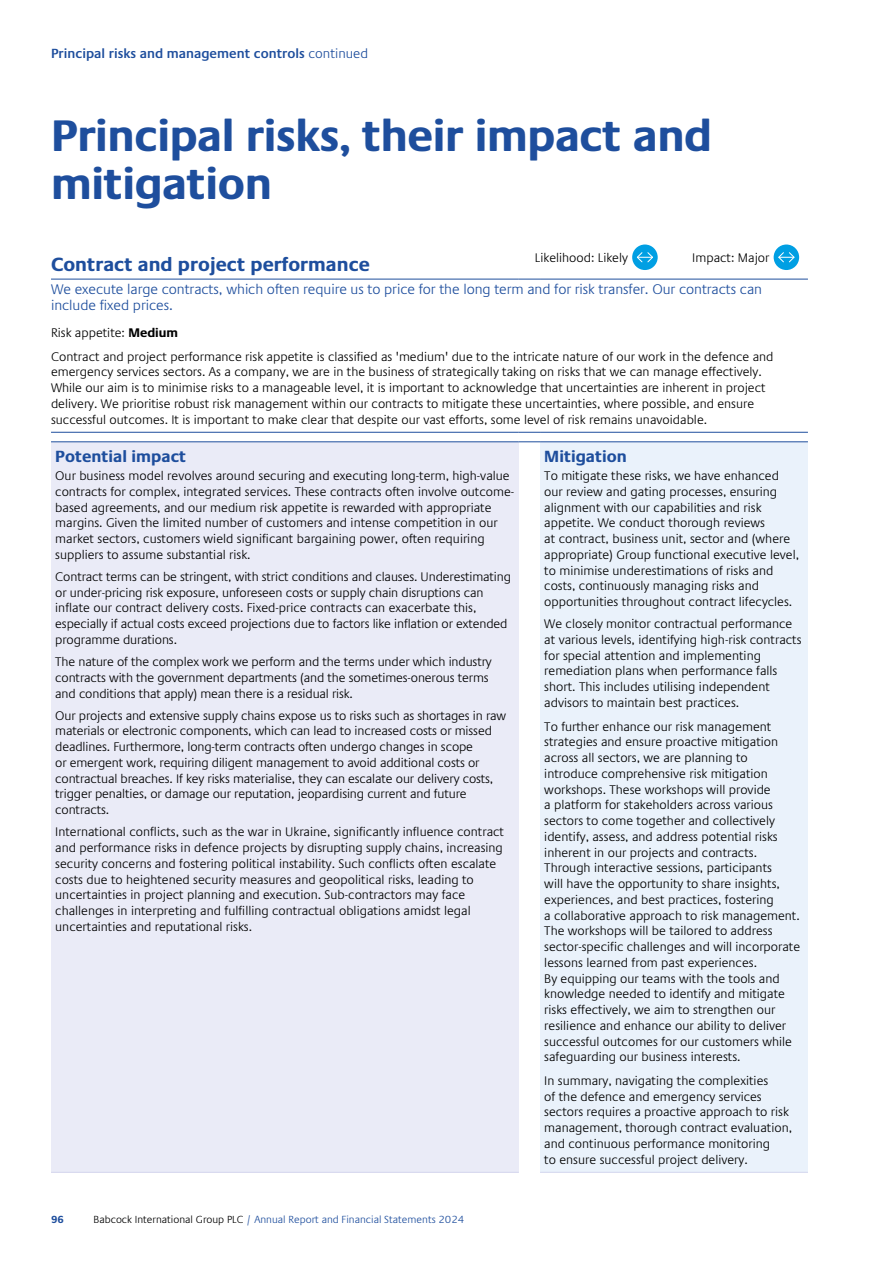
<style>
.page{position:relative;width:893px;height:1263px;background:#fff}
.page>*{position:absolute;margin:0;border:0;box-sizing:border-box;transform-origin:0 0}
.t1{font:700 45px/48px "Praxis Com";letter-spacing:-.01em;color:#1e4e9d}
.t2{font:700 19.5px "Praxis Com";color:#1e4e9d}
.t3{font:700 16.5px "Praxis Com";color:#1e4e9d}
.t4{font:300 14.25px/16.5px "Praxis Com";letter-spacing:-.005em;color:#1e4e9d}
.t5{font:600 13.5px "Praxis Com";color:#1e4e9d}
.t6{font:300 12.75px/15.8px "Praxis Com";color:#000}
.t7{font:300 10.5px "Praxis Com";color:#1e4e9d}
.t8{font:700 10.5px "Praxis Com";color:#1e4e9d}
.s1{font-weight:300}
.s2{font-weight:700}
.s3{color:#000}
</style>
<div class="page">
<div style="left:51px;top:442px;width:468px;height:730px;background:#eaebf7"></div>
<div style="left:540px;top:442px;width:268px;height:730px;background:#eaf2fb"></div>
<hr style="left:51px;top:279px;width:468px;height:1px;background:#1e4e9d">
<svg style="left:519px;top:279px;width:21px;height:1px"></svg>
<hr style="left:540px;top:279px;width:268px;height:1px;background:#1e4e9d">
<hr style="left:51px;top:432px;width:468px;height:1px;background:#1e4e9d">
<svg style="left:519px;top:432px;width:21px;height:1px"></svg>
<hr style="left:540px;top:432px;width:268px;height:1px;background:#1e4e9d">
<hr style="left:51px;top:442px;width:468px;height:1px;background:#1e4e9d">
<svg style="left:519px;top:442px;width:21px;height:1px"></svg>
<hr style="left:540px;top:442px;width:268px;height:1px;background:#1e4e9d">
<hr style="left:51px;top:1172px;width:468px;height:1px;background:#d5d7ee">
<hr style="left:540px;top:1172px;width:268px;height:1px;background:#d5d7ee">
<div style="left:632px;top:244px;width:26px;height:26px;background:#009fe3;border-radius:50%"></div>
<svg style="left:636px;top:252px;width:17px;height:11px"></svg>
<div style="left:774px;top:244px;width:25px;height:26px;background:#009fe3;border-radius:50%"></div>
<svg style="left:778px;top:252px;width:17px;height:11px"></svg>
<p class="t5" style="left:51px;top:45px;width:319px">Principal risks and management controls <span class="s1">continued</span></p>
<h1 class="t1" style="left:51px;top:112px;width:663px">Principal risks, their impact and mitigation</h1>
<p class="t6" style="left:535px;top:250px;width:94px">Likelihood: Likely</p>
<p class="t6" style="left:692px;top:250px;width:79px">Impact: Major</p>
<h2 class="t2" style="left:51px;top:252px;width:320px">Contract and project performance</h2>
<p class="t4" style="left:51px;top:281px;width:713px">We execute large contracts, which often require us to price for the long term and for risk transfer. Our contracts can include fixed prices.</p>
<p class="t6" style="left:51px;top:321px;width:724px;line-height:23.7px">Risk appetite: <span class="s2">Medium<br></span>Contract and project performance risk appetite is classified as 'medium' due to the intricate nature of our work in the defence and</p>
<p class="t6" style="left:51px;top:364px;width:716px">emergency services sectors. As a company, we are in the business of strategically taking on risks that we can manage effectively.<br>While our aim is to minimise risks to a manageable level, it is important to acknowledge that uncertainties are inherent in project delivery. We prioritise robust risk management within our contracts to mitigate these uncertainties, where possible, and ensure successful outcomes. It is important to make clear that despite our vast efforts, some level of risk remains unavoidable.</p>
<p class="t3" style="left:55px;top:447px;width:132px">Potential impact</p>
<p class="t6" style="left:55px;top:468px;width:460px">Our business model revolves around securing and executing long-term, high-value contracts for complex, integrated services. These contracts often involve outcome&shy;based agreements, and our medium risk appetite is rewarded with appropriate margins. Given the limited number of customers and intense competition in our market sectors, customers wield significant bargaining power, often requiring suppliers to assume substantial risk.</p>
<p class="t6" style="left:55px;top:569px;width:457px">Contract terms can be stringent, with strict conditions and clauses. Underestimating or under-pricing risk exposure, unforeseen costs or supply chain disruptions can inflate our contract delivery costs. Fixed-price contracts can exacerbate this, especially if actual costs exceed projections due to factors like inflation or extended programme durations.</p>
<p class="t6" style="left:55px;top:654px;width:438px">The nature of the complex work we perform and the terms under which industry contracts with the government departments (and the sometimes-onerous terms and conditions that apply) mean there is a residual risk.</p>
<p class="t6" style="left:55px;top:708px;width:452px">Our projects and extensive supply chains expose us to risks such as shortages in raw materials or electronic components, which can lead to increased costs or missed deadlines. Furthermore, long-term contracts often undergo changes in scope<br>or emergent work, requiring diligent management to avoid additional costs or contractual breaches. If key risks materialise, they can escalate our delivery costs, trigger penalties, or damage our reputation, jeopardising current and future contracts.</p>
<p class="t6" style="left:55px;top:824px;width:450px">International conflicts, such as the war in Ukraine, significantly influence contract and performance risks in defence projects by disrupting supply chains, increasing security concerns and fostering political instability. Such conflicts often escalate costs due to heightened security measures and geopolitical risks, leading to uncertainties in project planning and execution. Sub-contractors may face challenges in interpreting and fulfilling contractual obligations amidst legal uncertainties and reputational risks.</p>
<p class="t3" style="left:544px;top:447px;width:84px">Mitigation</p>
<p class="t6" style="left:544px;top:468px;width:256px">To mitigate these risks, we have enhanced our review and gating processes, ensuring alignment with our capabilities and risk appetite. We conduct thorough reviews<br>at contract, business unit, sector and (where appropriate) Group functional executive level, to minimise underestimations of risks and costs, continuously managing risks and opportunities throughout contract lifecycles.</p>
<p class="t6" style="left:544px;top:616px;width:259px">We closely monitor contractual performance at various levels, identifying high-risk contracts for special attention and implementing remediation plans when performance falls short. This includes utilising independent advisors to maintain best practices.</p>
<p class="t6" style="left:544px;top:718px;width:257px">To further enhance our risk management strategies and ensure proactive mitigation across all sectors, we are planning to introduce comprehensive risk mitigation workshops. These workshops will provide<br>a platform for stakeholders across various sectors to come together and collectively identify, assess, and address potential risks inherent in our projects and contracts.<br>Through interactive sessions, participants<br>will have the opportunity to share insights, experiences, and best practices, fostering<br>a collaborative approach to risk management.<br>The workshops will be tailored to address sector-specific challenges and will incorporate lessons learned from past experiences.<br>By equipping our teams with the tools and knowledge needed to identify and mitigate risks effectively, we aim to strengthen our resilience and enhance our ability to deliver successful outcomes for our customers while safeguarding our business interests.</p>
<p class="t6" style="left:544px;top:1073px;width:249px">In summary, navigating the complexities<br>of the defence and emergency services sectors requires a proactive approach to risk management, thorough contract evaluation, and continuous performance monitoring<br>to ensure successful project delivery.</p>
<p class="t8" style="left:51px;top:1213px;width:14px">96</p>
<p class="t7" style="left:94px;top:1214px;width:372px"><span class="s3">Babcock International Group PLC</span> / Annual Report and Financial Statements 2024</p>
</div>
